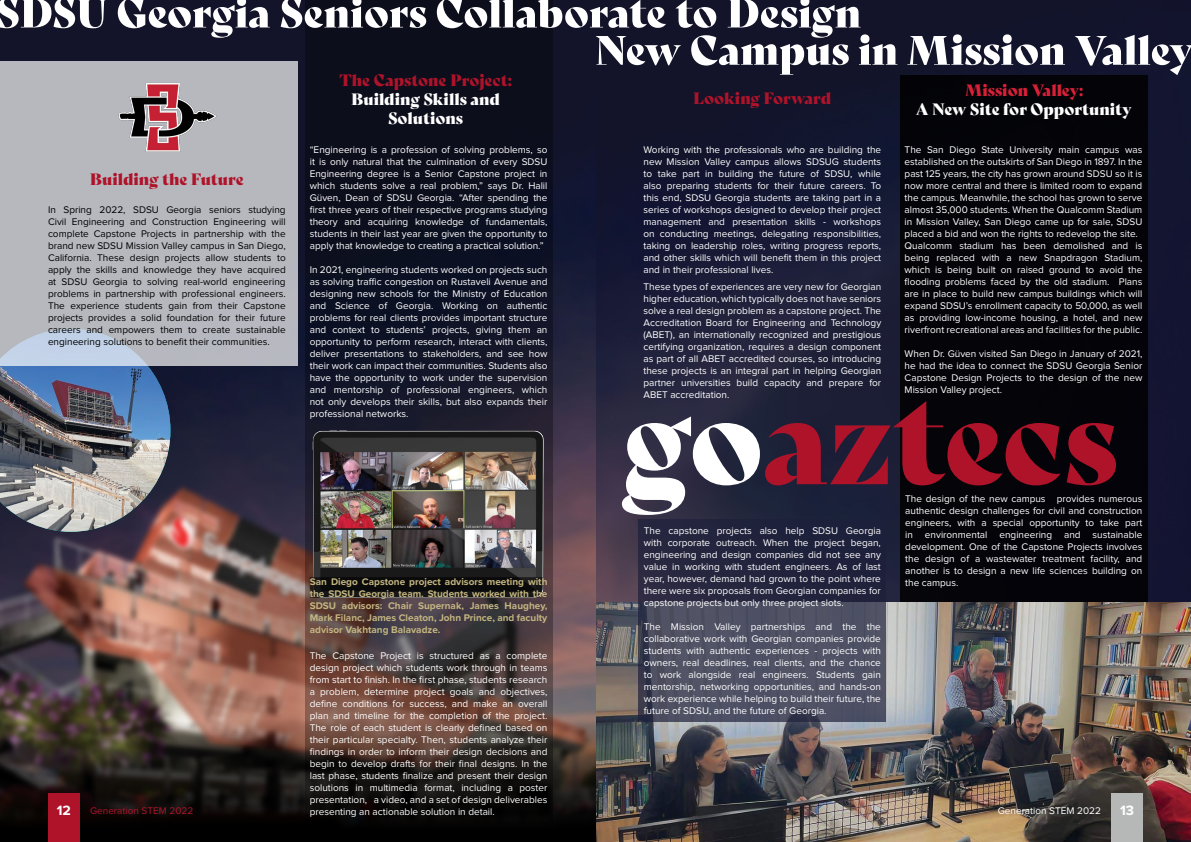
<style>
.page{position:relative;width:1191px;height:842px;background:#fff}
.page>*{position:absolute;margin:0;border:0;box-sizing:border-box;transform-origin:0 0}
.t1{font:120px "Bely Display";letter-spacing:-.005em;color:#ae132a}
.t2{font:16px "Bely Display";color:#ae132a}
.t3{font:16px/19.2px "Bely Display";color:#fff;text-align:center}
.t4{font:16px "Bely Display";color:#da2039}
.t5{font:700 14px "Proxima Nova";color:#fff}
.t6{font:10px/12px "Proxima Nova";color:#fff;text-align:justify}
.t7{font:10px/12px "Proxima Nova";color:#000;text-align:justify}
.t8{font:700 10px/12px "Proxima Nova";color:#c4b681;text-align:justify}
.t9{font:10px "Proxima Nova";color:#ae132a}
.s1{color:#fff}
</style>
<div class="page">
<img style="left:0;top:75px;width:1191px;height:646px">
<img style="left:595px;top:602px;width:596px;height:240px">
<svg style="left:0;top:721px;width:595px;height:121px;background:#271f1b"></svg>
<img style="left:0;top:365px;width:170px;height:167px">
<div style="left:0;top:61px;width:298px;height:304px;background:#b7b8be"></div>
<svg style="left:305px;top:75px;width:247px;height:767px;background:#221d26"></svg>
<div style="left:900px;top:75px;width:247px;height:527px;background:#040409"></div>
<img style="left:118px;top:83px;width:99px;height:69px">
<svg style="left:0;top:0;width:1191px;height:75px"></svg>
<svg style="left:638px;top:519px;width:248px;height:203px;background:#3b3d53"></svg>
<img style="left:311px;top:430px;width:236px;height:167px">
<svg style="left:310px;top:577px;width:232px;height:20px;background:#0f0f0e"></svg>
<div style="left:1111px;top:794px;width:32px;height:48px;background:#b6b8b8"></div>
<div style="left:48px;top:794px;width:32px;height:48px;background:#ae132a"></div>
<h2 class="t2" style="left:339px;top:67px;width:174px">The Capstone Project:</h2>
<h2 class="t3" style="left:351px;top:88px;width:150px">Building Skills and<br>Solutions</h2>
<h2 class="t4" style="left:965px;top:77px;width:119px">Mission Valley:</h2>
<h2 class="t3" style="left:916px;top:98px;width:217px">A New Site for Opportunity</h2>
<p class="t6" style="left:904px;top:144px;width:239px;text-align:left">The San Diego State University main campus was established on the outskirts of San Diego in 1897. In the past 125 years, the city has grown around SDSU so it is now more central and there is limited room to expand the campus. Meanwhile, the school has grown to serve almost 35,000 students. When the Qualcomm Stadium in Mission Valley, San Diego came up for sale, SDSU placed a bid and won the rights to redevelop the site.<br>Qualcomm stadium has been demolished and is being replaced with a new Snapdragon Stadium, which is being built on raised ground to avoid the flooding problems faced by the old stadium. Plans are in place to build new campus buildings which will expand SDSU’s enrollment capacity to 50,000, as well as providing low-income housing, a hotel, and new riverfront recreational areas and facilities for the public.</p>
<p class="t6" style="left:904px;top:348px;width:239px">When Dr. Güven visited San Diego in January of 2021, he had the idea to connect the SDSU Georgia Senior Capstone Design Projects to the design of the new Mission Valley project.</p>
<h2 class="t2" style="left:693px;top:86px;width:140px">Looking Forward</h2>
<p class="t6" style="left:310px;top:144px;width:239px">“Engineering is a profession of solving problems, so it is only natural that the culmination of every SDSU Engineering degree is a Senior Capstone project in which students solve a real problem,” says Dr. Halil Güven, Dean of SDSU Georgia. “After spending the first three years of their respective programs studying theory and acquiring knowledge of fundamentals, students in their last year are given the opportunity to apply that knowledge to creating a practical solution.”</p>
<p class="t6" style="left:310px;top:264px;width:239px">In 2021, engineering students worked on projects such as solving traffic congestion on Rustaveli Avenue and designing new schools for the Ministry of Education and Science of Georgia. Working on authentic problems for real clients provides important structure and context to students’ projects, giving them an opportunity to perform research, interact with clients, deliver presentations to stakeholders, and see how their work can impact their communities. Students also have the opportunity to work under the supervision and mentorship of professional engineers, which not only develops their skills, but also expands their professional networks.</p>
<p class="t6" style="left:643px;top:144px;width:239px">Working with the professionals who are building the new Mission Valley campus allows SDSUG students to take part in building the future of SDSU, while also preparing students for their future careers. To this end, SDSU Georgia students are taking part in a series of workshops designed to develop their project management and presentation skills - workshops on conducting meetings, delegating responsibilities, taking on leadership roles, writing progress reports, and other skills which will benefit them in this project and in their professional lives.</p>
<h2 class="t2" style="left:90px;top:166px;width:156px">Building the Future</h2>
<p class="t7" style="left:48px;top:204px;width:239px">In Spring 2022, SDSU Georgia seniors studying Civil Engineering and Construction Engineering will complete Capstone Projects in partnership with the brand new SDSU Mission Valley campus in San Diego, California. These design projects allow students to apply the skills and knowledge they have acquired at SDSU Georgia to solving real-world engineering problems in partnership with professional engineers.<br>The experience students gain from their Capstone projects provides a solid foundation for their future careers and empowers them to create sustainable engineering solutions to benefit their communities.</p>
<p class="t6" style="left:643px;top:281px;width:239px">These types of experiences are very new for Georgian higher education, which typically does not have seniors solve a real design problem as a capstone project. The Accreditation Board for Engineering and Technology (ABET), an internationally recognized and prestigious certifying organization, requires a design component as part of all ABET accredited courses, so introducing these projects is an integral part in helping Georgian partner universities build capacity and prepare for ABET accreditation.</p>
<h1 class="t1" style="left:623px;top:344px;width:496px"><span class="s1">go</span>aztecs</h1>
<p class="t6" style="left:905px;top:493px;width:239px">The design of the new campus provides numerous authentic design challenges for civil and construction engineers, with a special opportunity to take part in environmental engineering and sustainable development. One of the Capstone Projects involves the design of a wastewater treatment facility, and another is to design a new life sciences building on the campus.</p>
<p class="t6" style="left:644px;top:525px;width:239px">The capstone projects also help SDSU Georgia with corporate outreach. When the project began, engineering and design companies did not see any value in working with student engineers. As of last year, however, demand had grown to the point where there were six proposals from Georgian companies for capstone projects but only three project slots.</p>
<p class="t6" style="left:644px;top:621px;width:239px">The Mission Valley partnerships and the the collaborative work with Georgian companies provide students with authentic experiences - projects with owners, real deadlines, real clients, and the chance to work alongside real engineers. Students gain mentorship, networking opportunities, and hands-on work experience while helping to build their future, the future of SDSU, and the future of Georgia.</p>
<p class="t8" style="left:310px;top:575px;width:239px">San Diego Capstone project advisors meeting with the SDSU Georgia team. Students worked with the SDSU advisors: Chair Supernak, James Haughey, Mark Filanc, James Cleaton, John Prince, and faculty advisor Vakhtang Balavadze.</p>
<p class="t6" style="left:310px;top:650px;width:239px">The Capstone Project is structured as a complete design project which students work through in teams from start to finish. In the first phase, students research a problem, determine project goals and objectives, define conditions for success, and make an overall plan and timeline for the completion of the project.<br>The role of each student is clearly defined based on their particular specialty. Then, students analyze their findings in order to inform their design decisions and begin to develop drafts for their final designs. In the last phase, students finalize and present their design solutions in multimedia format, including a poster presentation, a video, and a set of design deliverables presenting an actionable solution in detail.</p>
<h3 class="t5" style="left:57px;top:800px;width:16px">12</h3>
<p class="t9" style="left:90px;top:806px;width:105px">Generation STEM 2022</p>
<p class="t6" style="left:997px;top:805px;width:105px">Generation STEM 2022</p>
<h3 class="t5" style="left:1120px;top:800px;width:15px">13</h3>
</div>
